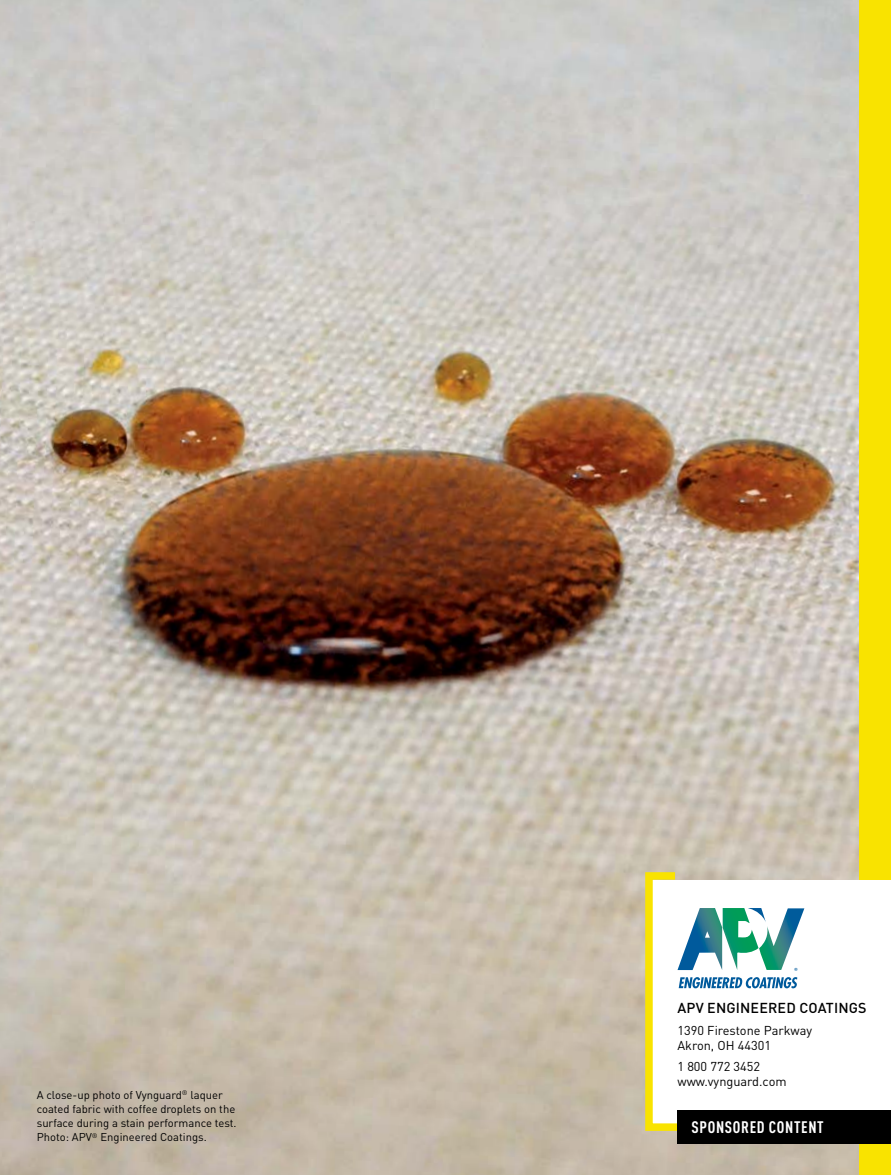
<style>
.page{position:relative;width:891px;height:1175px;background:#fff}
.page>*{position:absolute;margin:0;border:0;box-sizing:border-box;transform-origin:0 0}
.t1{font:700 condensed 16.5px "DINOT";letter-spacing:.04em;color:#fff}
.t2{font:500 14.25px "DINOT";letter-spacing:.01em;color:#000}
.t3{font:12.75px/15px "DINOT";color:#000}
.t4{font:11.25px/14.2px "DINOT";color:#000}
.t5{font:9px "Myriad Pro";color:#005a9c}
</style>
<div class="page">
<img style="left:0;top:0;width:860px;height:1174px">
<div style="left:860px;top:0;width:31px;height:1174px;background:#f9e300"></div>
<div style="left:650px;top:879px;width:241px;height:244px;background:#fff"></div>
<svg style="left:641px;top:868px;width:163px;height:266px"></svg>
<div style="left:678px;top:1109px;width:213px;height:34px;background:#000"></div>
<p class="t4" style="left:37px;top:1087px;width:201px">A close-up photo of Vynguard<sup>®</sup> laquer coated fabric with coffee droplets on the surface during a stain performance test.<br>Photo: APV<sup>®</sup> Engineered Coatings.</p>
<p class="t5" style="left:794px;top:965px;width:5px">®</p>
<p class="t2" style="left:678px;top:998px;width:190px">APV ENGINEERED COATINGS</p>
<p class="t3" style="left:678px;top:1022px;width:136px">1390 Firestone Parkway<br>Akron, OH 44301</p>
<p class="t3" style="left:678px;top:1058px;width:111px">1 800 772 3452 www.vynguard.com</p>
<h1 class="t1" style="left:692px;top:1117px;width:134px">SPONSORED CONTENT</h1>
</div>
